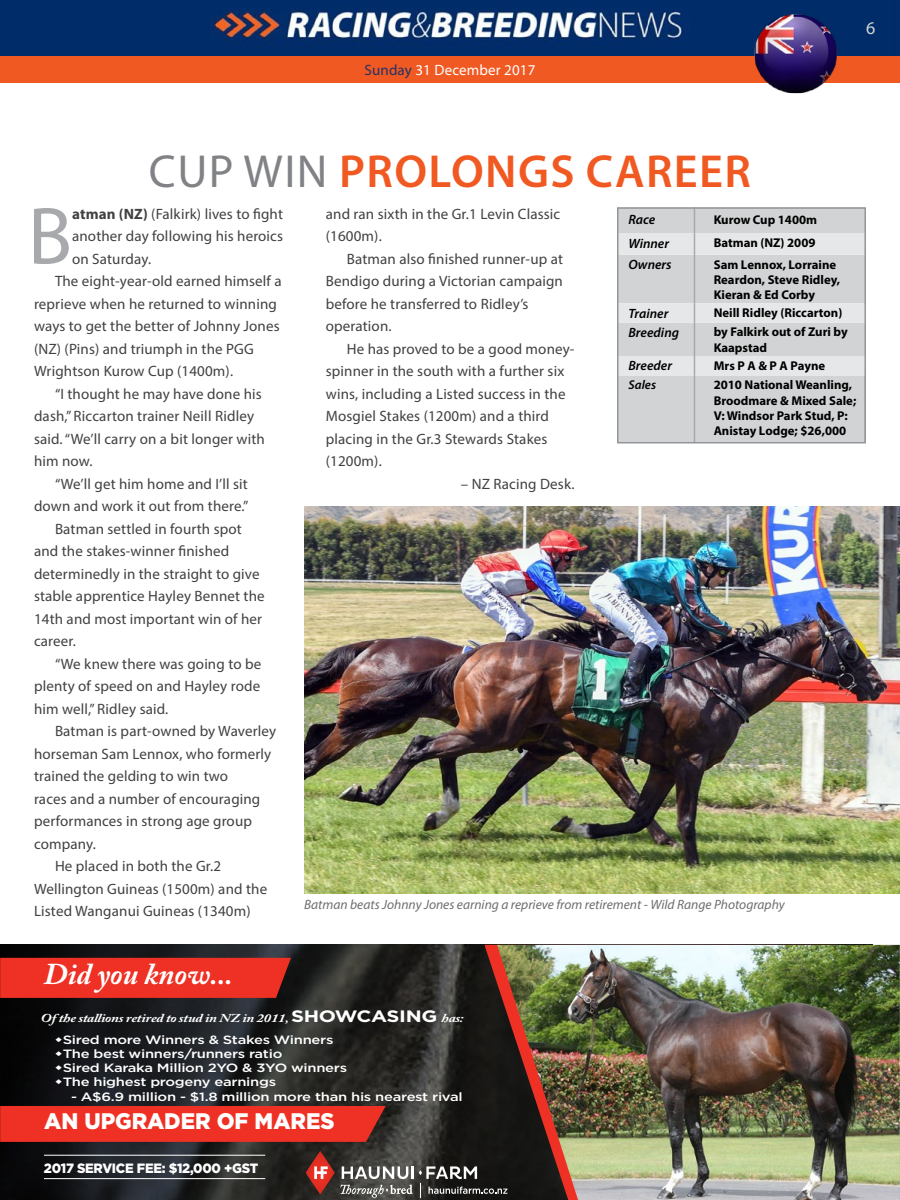
<style>
.page{position:relative;width:900px;height:1200px;background:#fff}
.page>*{position:absolute;margin:0;border:0;box-sizing:border-box;transform-origin:0 0}
.t1{font:81.75px "Myriad Pro";color:#a7a9ac}
.t2{font:600 46.5px "Myriad Pro";letter-spacing:.03em;color:#f15922}
.t3{font:italic 700 30px "Adobe Caslon Pro";color:#fff}
.t4{font:900 22.5px "Gotham";color:#fff;scale:.96 1}
.t5{font:18px "Myriad Pro";color:#d1d4d4}
.t6{font:15px/22.5px "Myriad Pro";letter-spacing:.01em;color:#414042}
.t7{font:15px "Myriad Pro";letter-spacing:.01em;color:#fff}
.t8{font:italic 13.5px "Myriad Pro";color:#6d6e71}
.t9{font:italic 600 13.5px "Myriad Pro";color:#000}
.t10{font:900 13.5px "Gotham";letter-spacing:-.02em;color:#fff;scale:.96 1}
.t11{font:700 12.75px/15.3px "Myriad Pro";color:#000}
.t12{font:italic 600 12.75px "Myriad Pro";color:#000}
.t13{font:500 12px/14.2px "Gotham";letter-spacing:-.02em;color:#fff;scale:1.23 1}
.t14{font:italic 700 12px "Adobe Caslon Pro";letter-spacing:-.02em;color:#fff;scale:1.23 1}
.s1{color:#203267}
.s2{font-weight:400;color:#808285}
.s3{font-weight:700}
.s4{font-family:"Gotham";font-style:normal;font-size:16.5px}
</style>
<div class="page">
<div style="left:0;top:56px;width:900px;height:27px;background:#f15922"></div>
<img style="left:0;top:0;width:900px;height:56px">
<img style="left:304px;top:507px;width:596px;height:386px">
<img style="left:752px;top:12px;width:88px;height:82px">
<img style="left:0;top:945px;width:484px;height:255px">
<svg style="left:484px;top:945px;width:13px;height:255px;background:#2c1a16"></svg>
<img style="left:497px;top:945px;width:403px;height:255px">
<div style="left:0;top:958px;width:291px;height:40px;background:#ee3124"></div>
<svg style="left:306px;top:1151px;width:201px;height:47px;background:#544945"></svg>
<div style="left:0;top:1106px;width:386px;height:36px;background:#ee3124"></div>
<hr style="left:44px;top:1155px;width:221px;height:1px;background:#fff">
<hr style="left:44px;top:1178px;width:221px;height:1px;background:#fff">
<div style="left:620px;top:376px;width:243px;height:64px;background:#d1d3d4"></div>
<svg style="left:620px;top:210px;width:243px;height:166px;background:#d8dadb"></svg>
<hr style="left:694px;top:376px;width:1px;height:66px;background:#a7a9ac">
<div style="left:617px;top:207px;width:249px;height:236px;border:2px solid #939598"></div>
<svg style="left:56px;top:1037px;width:6px;height:5px"></svg>
<svg style="left:56px;top:1051px;width:6px;height:5px"></svg>
<svg style="left:56px;top:1065px;width:6px;height:5px"></svg>
<svg style="left:56px;top:1080px;width:6px;height:5px"></svg>
<p class="t7" style="left:365px;top:61px;width:172px"><span class="s1">Sunday</span> 31 December 2017</p>
<p class="t5" style="left:866px;top:17px;width:11px">6</p>
<h2 class="t2" style="left:149px;top:142px;width:604px"><span class="s2">Cup win</span> PROLONGS CAREER</h2>
<p class="t6" style="left:326px;top:202px;width:236px">and ran sixth in the Gr.1 Levin Classic (1600m).</p>
<p class="t6" style="left:326px;top:247px;width:239px;text-indent:21px">Batman also finished runner-up at<br>Bendigo during a Victorian campaign before he transferred to Ridley’s operation.</p>
<p class="t6" style="left:326px;top:337px;width:250px;text-indent:21px">He has proved to be a good money&shy;spinner in the south with a further six wins, including a Listed success in the<br>Mosgiel Stakes (1200m) and a third placing in the Gr.3 Stewards Stakes (1200m).</p>
<p class="t6" style="left:461px;top:472px;width:115px">– NZ Racing Desk.</p>
<h1 class="t1" style="left:28px;top:186px;width:46px">B</h1>
<p class="t6" style="left:72px;top:202px;width:212px"><span class="s3">atman (NZ)</span> (Falkirk) lives to fight</p>
<p class="t9" style="left:629px;top:211px;width:28px">Race</p>
<p class="t11" style="left:714px;top:211px;width:105px">Kurow Cup 1400m</p>
<p class="t9" style="left:629px;top:235px;width:42px">Winner</p>
<p class="t11" style="left:714px;top:235px;width:103px">Batman (NZ) 2009</p>
<p class="t9" style="left:629px;top:256px;width:45px">Owners</p>
<p class="t11" style="left:714px;top:256px;width:128px">Sam Lennox, Lorraine<br>Reardon, Steve Ridley,<br>Kieran &amp; Ed Corby</p>
<p class="t9" style="left:629px;top:305px;width:41px">Trainer</p>
<p class="t11" style="left:714px;top:305px;width:130px">Neill Ridley (Riccarton)</p>
<p class="t9" style="left:629px;top:324px;width:52px">Breeding</p>
<p class="t11" style="left:714px;top:324px;width:136px">by Falkirk out of Zuri by<br>Kaapstad</p>
<p class="t9" style="left:629px;top:357px;width:45px">Breeder</p>
<p class="t11" style="left:714px;top:357px;width:113px">Mrs P A &amp; P A Payne</p>
<p class="t12" style="left:629px;top:377px;width:29px">Sales</p>
<p class="t11" style="left:714px;top:377px;width:144px">2010 National Weanling,<br>Broodmare &amp; Mixed Sale;<br>V: Windsor Park Stud, P:<br>Anistay Lodge; $26,000</p>
<p class="t6" style="left:72px;top:225px;width:213px">another day following his heroics</p>
<p class="t6" style="left:72px;top:247px;width:81px">on Saturday.</p>
<p class="t6" style="left:55px;top:270px;width:228px">The eight-year-old earned himself a</p>
<p class="t6" style="left:34px;top:292px;width:244px">reprieve when he returned to winning</p>
<p class="t6" style="left:34px;top:315px;width:247px">ways to get the better of Johnny Jones</p>
<p class="t6" style="left:34px;top:337px;width:202px">(NZ) (Pins) and triumph in the PGG</p>
<p class="t6" style="left:34px;top:360px;width:201px">Wrightson Kurow Cup (1400m).</p>
<p class="t6" style="left:55px;top:382px;width:208px">“I thought he may have done his</p>
<p class="t6" style="left:34px;top:405px;width:222px">dash,” Riccarton trainer Neill Ridley</p>
<p class="t6" style="left:34px;top:427px;width:232px">said. “We’ll carry on a bit longer with</p>
<p class="t6" style="left:34px;top:450px;width:60px">him now.</p>
<p class="t6" style="left:55px;top:472px;width:194px">“We’ll get him home and I’ll sit</p>
<p class="t6" style="left:34px;top:495px;width:216px">down and work it out from there.”</p>
<p class="t6" style="left:55px;top:517px;width:188px">Batman settled in fourth spot</p>
<p class="t6" style="left:34px;top:540px;width:197px">and the stakes-winner finished</p>
<p class="t6" style="left:34px;top:562px;width:227px">determinedly in the straight to give</p>
<p class="t6" style="left:34px;top:585px;width:232px">stable apprentice Hayley Bennet the</p>
<p class="t6" style="left:34px;top:607px;width:230px">14th and most important win of her</p>
<p class="t6" style="left:34px;top:630px;width:43px">career.</p>
<p class="t6" style="left:55px;top:652px;width:208px">“We knew there was going to be</p>
<p class="t6" style="left:34px;top:675px;width:228px">plenty of speed on and Hayley rode</p>
<p class="t6" style="left:34px;top:697px;width:136px">him well,” Ridley said.</p>
<p class="t6" style="left:55px;top:720px;width:223px">Batman is part-owned by Waverley</p>
<p class="t6" style="left:34px;top:742px;width:239px">horseman Sam Lennox, who formerly</p>
<p class="t6" style="left:34px;top:765px;width:196px">trained the gelding to win two</p>
<p class="t6" style="left:34px;top:787px;width:228px">races and a number of encouraging</p>
<p class="t6" style="left:34px;top:810px;width:219px">performances in strong age group</p>
<p class="t6" style="left:34px;top:832px;width:63px">company.</p>
<p class="t6" style="left:55px;top:855px;width:168px">He placed in both the Gr.2</p>
<p class="t6" style="left:34px;top:877px;width:235px">Wellington Guineas (1500m) and the</p>
<p class="t6" style="left:34px;top:900px;width:218px">Listed Wanganui Guineas (1340m)</p>
<p class="t8" style="left:304px;top:896px;width:482px">Batman beats Johnny Jones earning a reprieve from retirement - Wild Range Photography</p>
<h3 class="t3" style="left:44px;top:957px;width:190px">Did you know...</h3>
<p class="t14" style="left:41px;top:1011px;width:345px">Ofthe stallions retired to stud in NZ in 2011, <span class="s4">SHOWCASING</span> has:</p>
<p class="t13" style="left:63px;top:1032px;width:233px">Sired more Winners &amp; Stakes Winners The best winners/runners ratio<br>Sired Karaka Million 2YO &amp; 3YO winners The highest progeny earnings</p>
<p class="t13" style="left:71px;top:1089px;width:320px">- A$6.9 million - $1.8 million more than his nearest rival</p>
<h3 class="t4" style="left:44px;top:1106px;width:304px">AN UPGRADER OF MARES</h3>
<p class="t10" style="left:44px;top:1159px;width:225px">2017 SERVICE FEE: $12,000 +GST</p>
</div>
